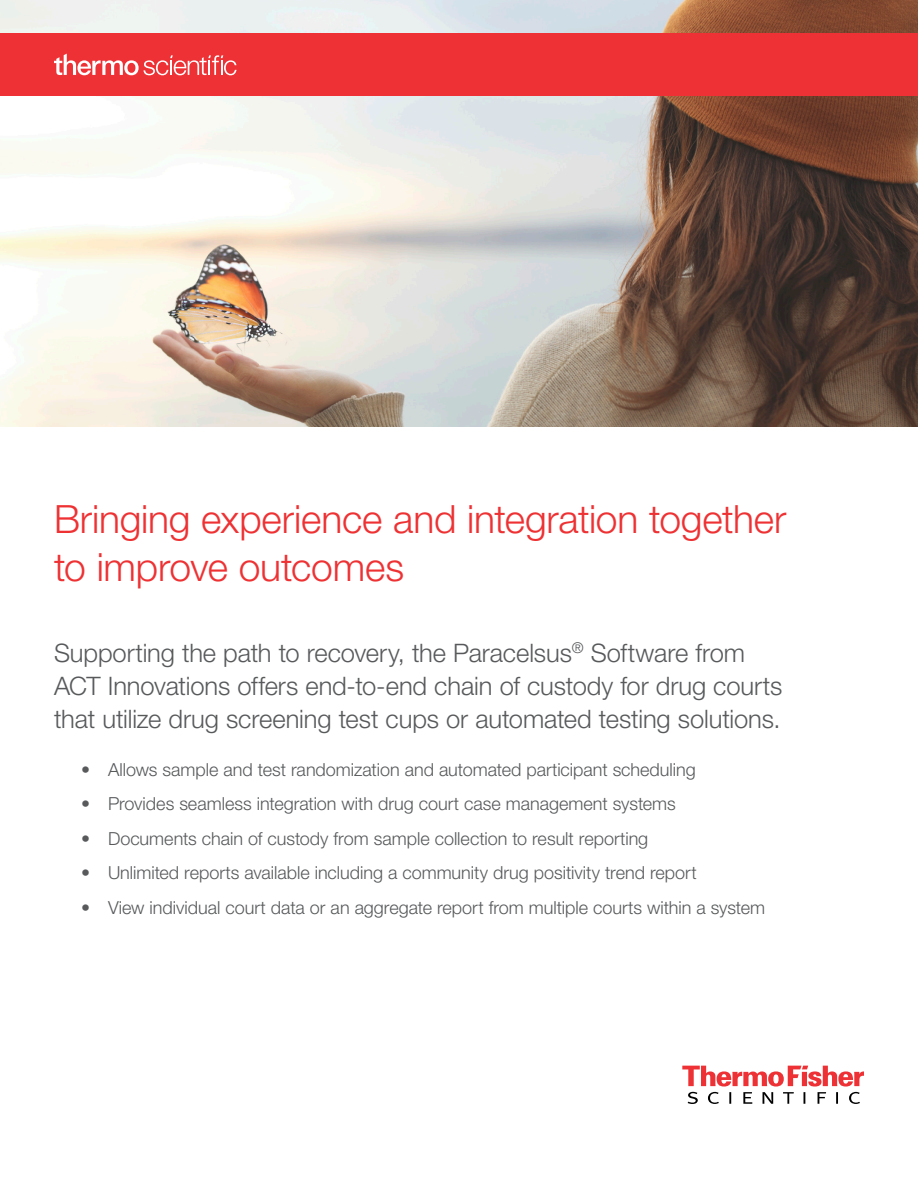
<style>
.page{position:relative;width:918px;height:1188px;background:#fff}
.page>*{position:absolute;margin:0;border:0;box-sizing:border-box;transform-origin:0 0}
.Headline{font:300 39px/48px "Helvetica Neue LT Std";letter-spacing:-.005em;color:#ee3133}
.Subject_Header{font:300 25.5px/33px "Helvetica Neue LT Std";letter-spacing:-.005em;color:#57595b}
.t1{font:300 18px "Helvetica Neue LT Std";color:#57595b}
</style>
<div class="page">
<img style="left:0;top:0;width:918px;height:427px">
<svg style="left:682px;top:1066px;width:182px;height:38px"></svg>
<div style="left:0;top:33px;width:918px;height:63px;background:#ee3134"></div>
<svg style="left:54px;top:54px;width:183px;height:21px"></svg>
<p class="Headline" style="left:54px;top:495px;width:734px">Bringing experience and integration together to improve outcomes</p>
<p class="Subject_Header" style="left:54px;top:635px;width:730px">Supporting the path to recovery, the Paracelsus<sup>®</sup> Software from<br>ACT Innovations offers end-to-end chain of custody for drug courts that utilize drug screening test cups or automated testing solutions.</p>
<p class="t1" style="left:81px;top:758px;width:616px">• Allows sample and test randomization and automated participant scheduling</p>
<p class="t1" style="left:81px;top:793px;width:596px">• Provides seamless integration with drug court case management systems</p>
<p class="t1" style="left:81px;top:827px;width:569px">• Documents chain of custody from sample collection to result reporting</p>
<p class="t1" style="left:81px;top:862px;width:617px">• Unlimited reports available including a community drug positivity trend report</p>
<p class="t1" style="left:81px;top:896px;width:686px">• View individual court data or an aggregate report from multiple courts within a system</p>
</div>
